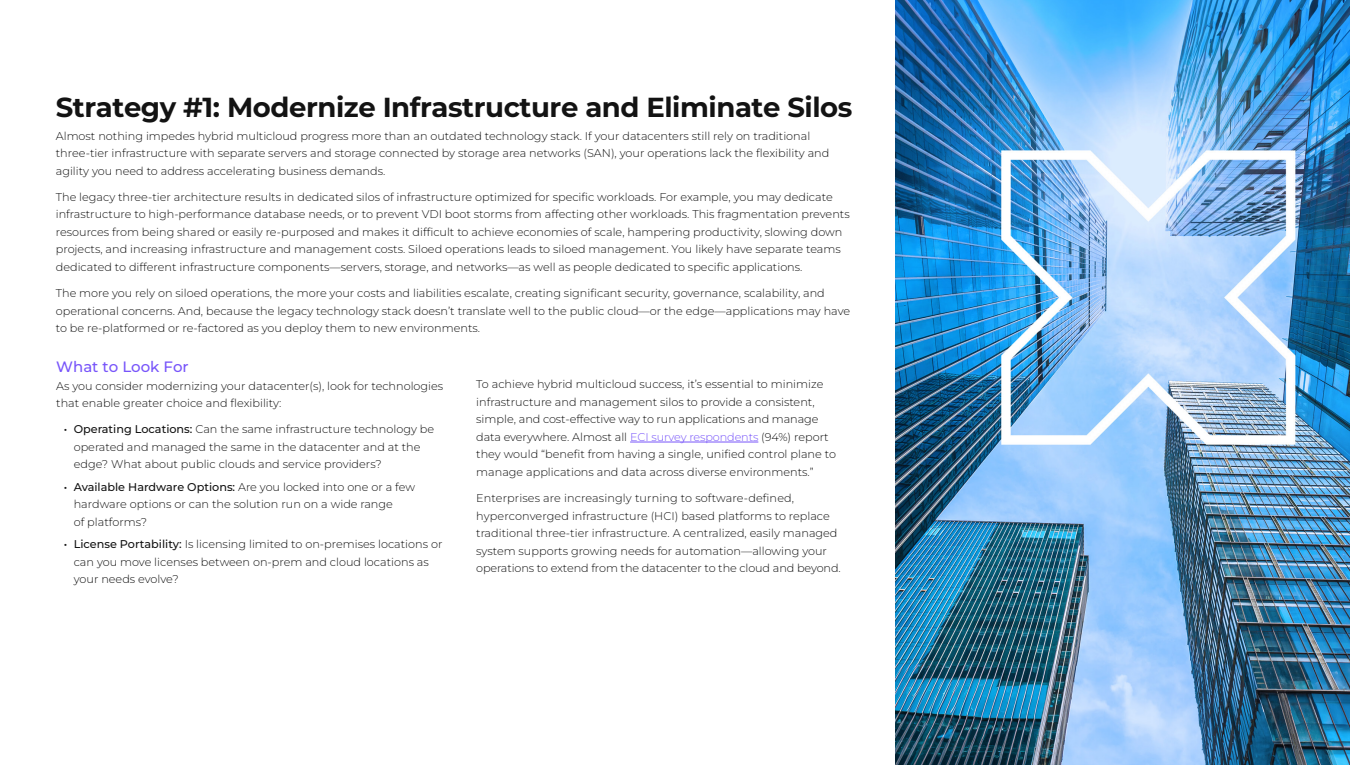
<style>
.page{position:relative;width:1350px;height:765px;background:#fff}
.page>*{position:absolute;margin:0;border:0;box-sizing:border-box;transform-origin:0 0}
.H1_Headline{font:700 27.5px "Montserrat";letter-spacing:-.015em;color:#131313}
.H2_Headline{font:500 15px "Montserrat";color:#7855fa}
.Body_Text{font:300 11.25px/17.5px "Montserrat";color:#131313}
.s1{font-weight:500}
.s2{color:#7855fa}
</style>
<div class="page">
<img style="left:895px;top:0;width:455px;height:765px">
<hr style="left:630px;top:442px;width:128px;height:1px;background:#7855fa">
<p class="H1_Headline" style="left:56px;top:89px;width:798px">Strategy #1: Modernize Infrastructure and Eliminate Silos</p>
<p class="Body_Text" style="left:56px;top:127px;width:775px">Almost nothing impedes hybrid multicloud progress more than an outdated technology stack. If your datacenters still rely on traditional three-tier infrastructure with separate servers and storage connected by storage area networks (SAN), your operations lack the flexibility and agility you need to address accelerating business demands.</p>
<p class="Body_Text" style="left:56px;top:188px;width:795px">The legacy three-tier architecture results in dedicated silos of infrastructure optimized for specific workloads. For example, you may dedicate infrastructure to high-performance database needs, or to prevent VDI boot storms from affecting other workloads. This fragmentation prevents resources from being shared or easily re-purposed and makes it difficult to achieve economies of scale, hampering productivity, slowing down projects, and increasing infrastructure and management costs. Siloed operations leads to siloed management. You likely have separate teams dedicated to different infrastructure components—servers, storage, and networks—as well as people dedicated to specific applications.</p>
<p class="Body_Text" style="left:56px;top:284px;width:796px">The more you rely on siloed operations, the more your costs and liabilities escalate, creating significant security, governance, scalability, and operational concerns. And, because the legacy technology stack doesn’t translate well to the public cloud—or the edge—applications may have to be re-platformed or re-factored as you deploy them to new environments.</p>
<p class="H2_Headline" style="left:56px;top:357px;width:134px">What to Look For</p>
<p class="Body_Text" style="left:56px;top:376px;width:389px">As you consider modernizing your datacenter(s), look for technologies that enable greater choice and flexibility:</p>
<p class="Body_Text" style="left:74px;top:420px;width:362px;text-indent:-10px"><span class="s1">• Operating Locations:</span> Can the same infrastructure technology be operated and managed the same in the datacenter and at the edge? What about public clouds and service providers?</p>
<p class="Body_Text" style="left:74px;top:478px;width:343px;text-indent:-10px"><span class="s1">• Available Hardware Options:</span> Are you locked into one or a few hardware options or can the solution run on a wide range<br>of platforms?</p>
<p class="Body_Text" style="left:74px;top:535px;width:370px;text-indent:-10px"><span class="s1">• License Portability:</span> Is licensing limited to on-premises locations or can you move licenses between on-prem and cloud locations as your needs evolve?</p>
<p class="Body_Text" style="left:476px;top:375px;width:361px">To achieve hybrid multicloud success, it’s essential to minimize infrastructure and management silos to provide a consistent, simple, and cost-effective way to run applications and manage data everywhere. Almost all <span class="s2">ECI survey respondents</span> (94%) report they would “benefit from having a single, unified control plane to manage applications and data across diverse environments.”</p>
<p class="Body_Text" style="left:476px;top:489px;width:366px">Enterprises are increasingly turning to software-defined, hyperconverged infrastructure (HCI) based platforms to replace traditional three-tier infrastructure. A centralized, easily managed system supports growing needs for automation—allowing your operations to extend from the datacenter to the cloud and beyond.</p>
</div>
